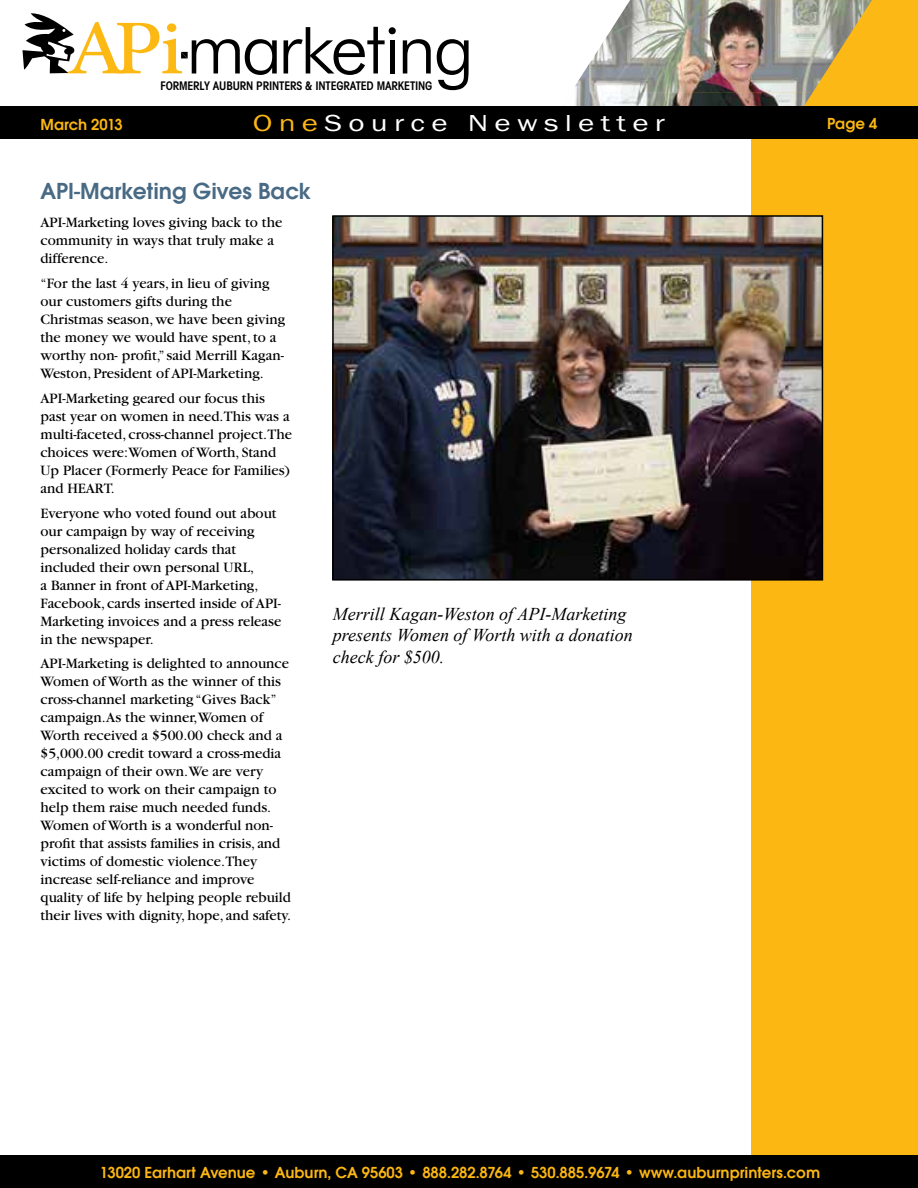
<style>
.page{position:relative;width:918px;height:1188px;background:#fff}
.page>*{position:absolute;margin:0;border:0;box-sizing:border-box;transform-origin:0 0}
.t1{font:600 24px "Avant Gar Got Itc TEE";color:#486a84}
.t2{font:24px "Franklin Gothic";letter-spacing:.2em;color:#fff;scale:1.3 1}
.t3{font:italic 18px/21.6px "Times New Roman";color:#000}
.t4{font:600 16.5px "Avant Gar Got Itc TEE";color:#fcb712}
.t5{font:15px/18px "Garamond";color:#000}
.t6{font:600 condensed 11.85px "Avant Garde";letter-spacing:-.015em;color:#000}
.s1{color:#fcb715}
</style>
<div class="page">
<div style="left:752px;top:138px;width:166px;height:1050px;background:#fcb712"></div>
<img style="left:335px;top:218px;width:485px;height:360px">
<div style="left:332px;top:215px;width:491px;height:366px;border:2px solid #000"></div>
<div style="left:687px;top:0;width:231px;height:139px;background:#fcb815"></div>
<img style="left:589px;top:0;width:237px;height:93px">
<img style="left:541px;top:64px;width:48px;height:43px">
<img style="left:589px;top:93px;width:98px;height:14px">
<img style="left:826px;top:0;width:46px;height:72px">
<img style="left:687px;top:92px;width:126px;height:15px">
<div style="left:0;top:107px;width:918px;height:32px;background:#000"></div>
<svg style="left:284px;top:27px;width:112px;height:48px"></svg>
<div style="left:390px;top:40px;width:5px;height:33px;background:#000"></div>
<svg style="left:403px;top:39px;width:28px;height:34px"></svg>
<svg style="left:437px;top:39px;width:32px;height:51px"></svg>
<svg style="left:23px;top:13px;width:254px;height:62px"></svg>
<div style="left:0;top:1155px;width:918px;height:33px;background:#000"></div>
<p class="t6" style="left:161px;top:79px;width:273px">FORMERLY AUBURN PRINTERS &amp; INTEGRATED MARKETING</p>
<h1 class="t2" style="left:253px;top:108px;width:319px"><span class="s1">One</span>Source Newsletter</h1>
<p class="t4" style="left:40px;top:115px;width:84px">March 2013</p>
<p class="t4" style="left:827px;top:114px;width:52px">Page 4</p>
<h1 class="t1" style="left:40px;top:177px;width:272px">API-Marketing Gives Back</h1>
<p class="t5" style="left:40px;top:214px;width:243px">API-Marketing loves giving back to the community in ways that truly make a difference.</p>
<p class="t5" style="left:40px;top:275px;width:246px">“For the last 4 years, in lieu of giving our customers gifts during the Christmas season, we have been giving the money we would have spent, to a worthy non- profit,” said Merrill Kagan-Weston, President of API-Marketing.</p>
<p class="t5" style="left:40px;top:389px;width:253px">API-Marketing geared our focus this past year on women in need.This was a multi-faceted, cross-channel project.The choices were:Women of Worth, Stand Up Placer (Formerly Peace for Families) and HEART.</p>
<p class="t5" style="left:40px;top:504px;width:242px">Everyone who voted found out about our campaign by way of receiving personalized holiday cards that included their own personal URL,<br>a Banner in front of API-Marketing, Facebook, cards inserted inside of API-Marketing invoices and a press release in the newspaper.</p>
<p class="t5" style="left:40px;top:655px;width:252px">API-Marketing is delighted to announce Women of Worth as the winner of this cross-channel marketing “Gives Back” campaign.As the winner,Women of Worth received a $500.00 check and a $5,000.00 credit toward a cross-media campaign of their own.We are very excited to work on their campaign to help them raise much needed funds.<br>Women of Worth is a wonderful non&shy;profit that assists families in crisis, and victims of domestic violence.They increase self-reliance and improve quality of life by helping people rebuild their lives with dignity, hope, and safety.</p>
<p class="t3" style="left:333px;top:602px;width:302px">Merrill Kagan-Weston of API-Marketing presents Women of Worth with a donation check for $500.</p>
<p class="t4" style="left:100px;top:1163px;width:722px">13020 Earhart Avenue • Auburn, CA 95603 • 888.282.8764 • 530.885.9674 • www.auburnprinters.com</p>
</div>
